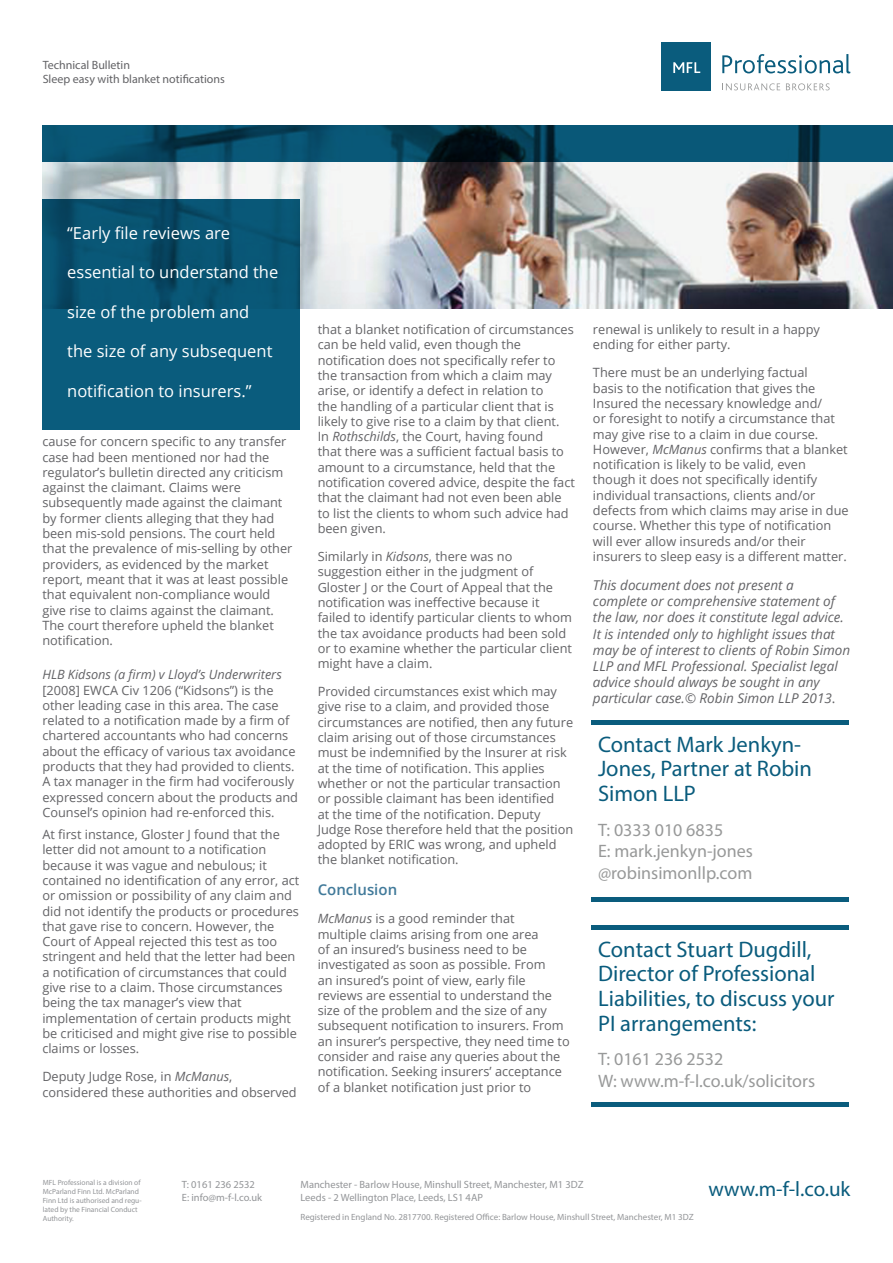
<style>
.page{position:relative;width:893px;height:1263px;background:#fff}
.page>*{position:absolute;margin:0;border:0;box-sizing:border-box;transform-origin:0 0}
.t1{font:22.5px/24.6px "Myriad Pro";color:#0a5c7d}
.t2{font:21px "Myriad Pro";letter-spacing:.005em;color:#0a5c7d}
.t3{font:18px/21.6px "Myriad Pro";color:#989999}
.t4{font:16.5px "Open Sans";color:#fff}
.t5{font:600 15px "Open Sans";color:#417a9a}
.t6{font:italic 13.5px/16.2px "Open Sans";color:#636366}
.t7{font:12.75px/15.3px "Open Sans";color:#636366}
.Inner_Page_Sectioner{font:12px "Myriad Pro";color:#636366}
.t8{font:10.5px/12.6px "Myriad Pro";color:#939598}
.t9{font:9px "Myriad Pro";color:#939598}
.t10{font:7.5px/9px "Myriad Pro";color:#939598}
.s1{font-style:italic}
.s2{font-style:normal}
</style>
<div class="page">
<img style="left:43px;top:162px;width:850px;height:146px">
<svg style="left:42px;top:200px;width:258px;height:230px;background:#095776"></svg>
<svg style="left:43px;top:125px;width:850px;height:37px;background:#074a65"></svg>
<hr style="left:591px;top:926px;width:258px;height:4px;background:#0a5c7d">
<hr style="left:591px;top:1103px;width:258px;height:4px;background:#0a5c7d">
<svg style="left:722px;top:54px;width:128px;height:19px"></svg>
<div style="left:661px;top:43px;width:50px;height:48px;background:#0a5c7d"></div>
<svg style="left:673px;top:62px;width:27px;height:11px"></svg>
<svg style="left:722px;top:83px;width:58px;height:7px"></svg>
<svg style="left:786px;top:83px;width:44px;height:7px"></svg>
<div style="left:591px;top:720px;width:258px;height:5px;background:#0a5c7d"></div>
<div style="left:591px;top:897px;width:258px;height:5px;background:#0a5c7d"></div>
<p class="Inner_Page_Sectioner" style="left:43px;top:57px;width:89px">Technical Bulletin</p>
<p class="Inner_Page_Sectioner" style="left:43px;top:72px;width:184px">Sleep easy with blanket notifications</p>
<p class="t4" style="left:67px;top:221px;width:164px">“Early file reviews are</p>
<p class="t4" style="left:67px;top:261px;width:213px">essential to understand the</p>
<p class="t4" style="left:67px;top:301px;width:184px">size of the problem and</p>
<p class="t4" style="left:67px;top:340px;width:207px">the size of any subsequent</p>
<p class="t4" style="left:67px;top:380px;width:186px">notification to insurers.”</p>
<p class="t7" style="left:42px;top:434px;width:252px">cause for concern specific to any transfer case had been mentioned nor had the regulator’s bulletin directed any criticism against the claimant. Claims were subsequently made against the claimant by former clients alleging that they had been mis-sold pensions. The court held that the prevalence of mis-selling by other providers, as evidenced by the market report, meant that it was at least possible that equivalent non-compliance would give rise to claims against the claimant.<br>The court therefore upheld the blanket notification.</p>
<p class="t7" style="left:42px;top:667px;width:257px"><span class="s1">HLB Kidsons (a firm) v Lloyd’s Underwriters </span>[2008] EWCA Civ 1206 (“Kidsons”) is the other leading case in this area. The case related to a notification made by a firm of chartered accountants who had concerns about the efficacy of various tax avoidance products that they had provided to clients.<br>A tax manager in the firm had vociferously expressed concern about the products and Counsel’s opinion had re-enforced this.</p>
<p class="t7" style="left:42px;top:826px;width:258px">At first instance, Gloster J found that the letter did not amount to a notification because it was vague and nebulous; it contained no identification of any error, act or omission or possibility of any claim and did not identify the products or procedures that gave rise to concern. However, the Court of Appeal rejected this test as too stringent and held that the letter had been a notification of circumstances that could give rise to a claim. Those circumstances being the tax manager’s view that implementation of certain products might be criticised and might give rise to possible claims or losses.</p>
<p class="t7" style="left:42px;top:1069px;width:256px">Deputy Judge Rose, in <span class="s1">McManus</span>, considered these authorities and observed</p>
<p class="t7" style="left:318px;top:321px;width:259px">that a blanket notification of circumstances can be held valid, even though the notification does not specifically refer to the transaction from which a claim may arise, or identify a defect in relation to<br>the handling of a particular client that is likely to give rise to a claim by that client.<br>In <span class="s1">Rothschilds</span>, the Court, having found<br>that there was a sufficient factual basis to amount to a circumstance, held that the notification covered advice, despite the fact that the claimant had not even been able to list the clients to whom such advice had been given.</p>
<p class="t7" style="left:318px;top:548px;width:256px">Similarly in <span class="s1">Kidsons</span>, there was no suggestion either in the judgment of Gloster J or the Court of Appeal that the notification was ineffective because it failed to identify particular clients to whom the tax avoidance products had been sold or to examine whether the particular client might have a claim.</p>
<p class="t7" style="left:318px;top:683px;width:257px">Provided circumstances exist which may give rise to a claim, and provided those circumstances are notified, then any future claim arising out of those circumstances must be indemnified by the Insurer at risk at the time of notification. This applies whether or not the particular transaction or possible claimant has been identified<br>at the time of the notification. Deputy Judge Rose therefore held that the position adopted by ERIC was wrong, and upheld the blanket notification.</p>
<p class="t5" style="left:318px;top:879px;width:81px">Conclusion</p>
<p class="t7" style="left:318px;top:911px;width:254px"><span class="s1">McManus</span> is a good reminder that<br>multiple claims arising from one area<br>of an insured’s business need to be investigated as soon as possible. From<br>an insured’s point of view, early file reviews are essential to understand the size of the problem and the size of any subsequent notification to insurers. From an insurer’s perspective, they need time to consider and raise any queries about the notification. Seeking insurers’ acceptance of a blanket notification just prior to</p>
<p class="t7" style="left:593px;top:321px;width:229px">renewal is unlikely to result in a happy ending for either party.</p>
<p class="t7" style="left:593px;top:365px;width:257px">There must be an underlying factual<br>basis to the notification that gives the Insured the necessary knowledge and/<br>or foresight to notify a circumstance that may give rise to a claim in due course.<br>However, <span class="s1">McManus</span> confirms that a blanket notification is likely to be valid, even though it does not specifically identify individual transactions, clients and/or defects from which claims may arise in due course. Whether this type of notification will ever allow insureds and/or their insurers to sleep easy is a different matter.</p>
<p class="t6" style="left:593px;top:577px;width:259px">This document does not present a complete or comprehensive statement of the law, nor does it constitute legal advice.<br>It is intended only to highlight issues that may be of interest to clients of Robin Simon LLP and MFL Professional. Specialist legal advice should always be sought in any particular case.© Robin Simon LLP 2013<span class="s2">.</span></p>
<p class="t1" style="left:598px;top:731px;width:216px">Contact Mark Jenkyn-<br>Jones, Partner at Robin<br>Simon LLP</p>
<p class="t3" style="left:598px;top:818px;width:156px">T: 0333 010 6835<br>E: mark.jenkyn-jones</p>
<p class="t3" style="left:598px;top:862px;width:156px">@robinsimonllp.com</p>
<p class="t1" style="left:598px;top:936px;width:238px">Contact Stuart Dugdill,<br>Director of Professional<br>Liabilities, to discuss your<br>PI arrangements:</p>
<p class="t3" style="left:598px;top:1048px;width:218px">T: 0161 236 2532<br>W: www.m-f-l.co.uk/solicitors</p>
<p class="t10" style="left:43px;top:1178px;width:100px">MFL Professional is a division of<br>McParland Finn Ltd. McParland<br>Finn Ltd is authorised and regu&shy;lated by the Financial Conduct<br>Authority.</p>
<p class="t8" style="left:182px;top:1178px;width:82px">T: 0161 236 2532<br>E: info@m-f-l.co.uk</p>
<p class="t8" style="left:300px;top:1178px;width:285px">Manchester - Barlow House, Minshull Street, Manchester, M1 3DZ</p>
<p class="t8" style="left:300px;top:1191px;width:184px">Leeds - 2 Wellington Place, Leeds, LS1 4AP</p>
<p class="t9" style="left:300px;top:1211px;width:395px">Registered in England No. 2817700. Registered Office: Barlow House, Minshull Street, Manchester, M1 3DZ</p>
<p class="t2" style="left:708px;top:1176px;width:144px">www.m-f-l.co.uk</p>
</div>
